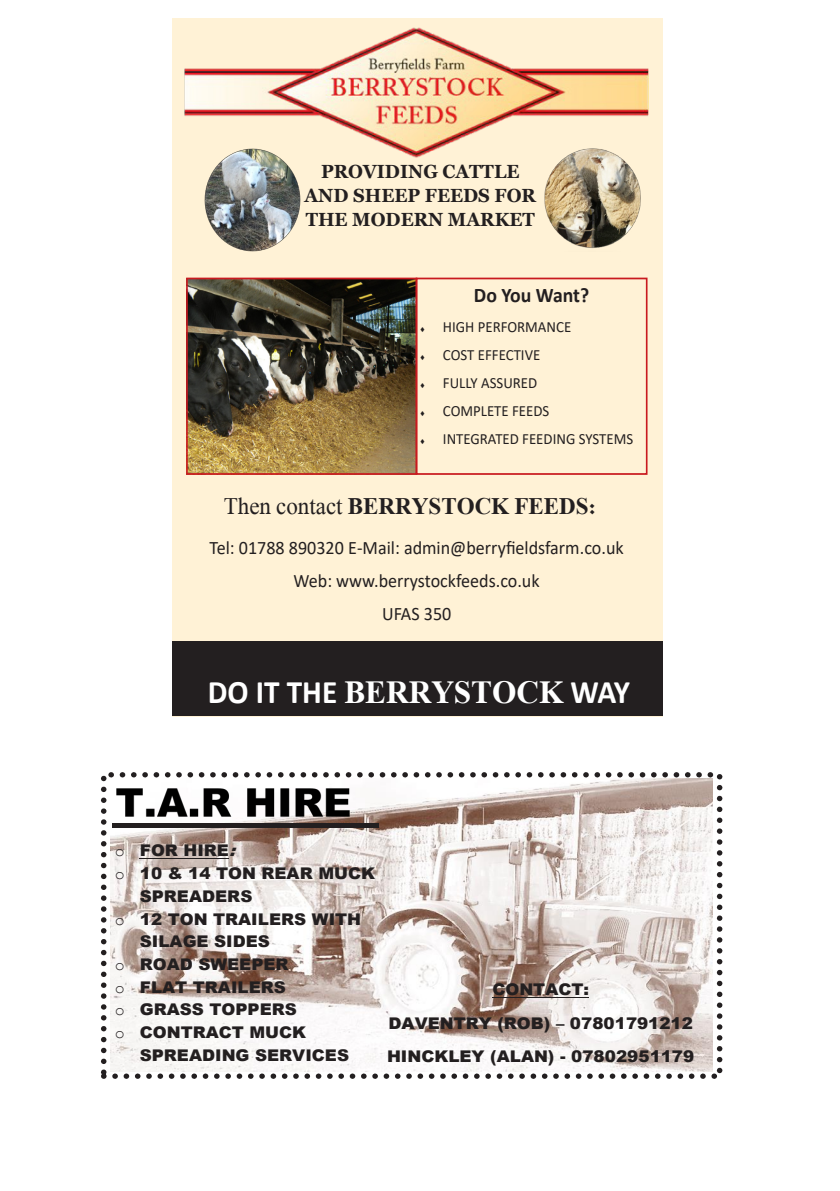
<style>
.page{position:relative;width:840px;height:1191px;background:#fff}
.page>*{position:absolute;margin:0;border:0;box-sizing:border-box;transform-origin:0 0}
.t1{font:700 33px "Calibri";color:#fff;scale:.95 1}
.t2{font:700 24.2px "David";color:#231f20;scale:.95 1}
.t3{font:700 20.8px "Calibri";letter-spacing:-.005em;color:#231f20;scale:.95 1}
.t4{font:19px/32.8px "Calibri";color:#231f20;text-align:center;scale:.95 1}
.t5{font:700 19px/24.2px "Georgia";color:#231f20;text-align:center;scale:.95 1}
.t6{font:900 16.2px/33.4px "Arial";color:#231f20;text-align:center;scale:1.04 1}
.t7{font:15.6px "Calibri";color:#231f20;scale:.95 1}
.s1{font-weight:400}
.s2{font-family:"David"}
.s3{font-family:"Courier New";font-weight:400}
.s4{font-style:italic}
</style>
<div class="page">
<div style="left:172px;top:18px;width:490px;height:698px;background:#fff2d6"></div>
<img style="left:189px;top:281px;width:225px;height:191px">
<div style="left:186px;top:278px;width:231px;height:197px;border:2px solid #c91a1f"></div>
<div style="left:172px;top:641px;width:490px;height:75px;background:#231f20"></div>
<div style="left:415px;top:278px;width:232px;height:197px;border:2px solid #c91a1f"></div>
<img style="left:184px;top:27px;width:465px;height:131px">
<img style="left:205px;top:149px;width:95px;height:102px">
<img style="left:540px;top:149px;width:104px;height:99px">
<div style="left:101px;top:772px;width:621px;height:307px;border:5px dashed #231f20"></div>
<img style="left:110px;top:778px;width:602px;height:293px">
<img style="left:117px;top:788px;width:232px;height:28px">
<hr style="left:140px;top:858px;width:89px;height:1px;background:#231f20">
<hr style="left:113px;top:823px;width:265px;height:4px;background:#231f20">
<hr style="left:492px;top:997px;width:96px;height:1px;background:#231f20">
<p class="t5" style="left:304px;top:159px;width:245px">PROVIDING CATTLE<br>AND SHEEP FEEDS FOR<br>THE MODERN MARKET</p>
<p class="t3" style="left:473px;top:280px;width:123px">Do You Want?</p>
<p class="t7" style="left:419px;top:316px;width:161px">◻ HIGH PERFORMANCE</p>
<p class="t7" style="left:419px;top:344px;width:128px">◻ COST EFFECTIVE</p>
<p class="t7" style="left:419px;top:372px;width:125px">◻ FULLY ASSURED</p>
<p class="t7" style="left:419px;top:400px;width:138px">◻ COMPLETE FEEDS</p>
<p class="t7" style="left:419px;top:428px;width:226px">◻ INTEGRATED FEEDING SYSTEMS</p>
<p class="t2" style="left:224px;top:492px;width:394px"><span class="s1">Then contact</span> BERRYSTOCK FEEDS:</p>
<p class="t4" style="left:209px;top:531px;width:437px">Tel: 01788 890320 E-Mail: admin@berryfieldsfarm.co.uk<br>Web: www.berrystockfeeds.co.uk<br>UFAS 350</p>
<p class="t1" style="left:208px;top:669px;width:445px">DO IT THE <span class="s2">BERRYSTOCK</span> WAY</p>
<p class="t6" style="left:115px;top:833px;width:124px"><span class="s3">o</span> FOR HIRE<span class="s4">:</span></p>
<p class="t6" style="left:115px;top:856px;width:252px"><span class="s3">o</span> 10 &amp; 14 TON REAR MUCK</p>
<p class="t6" style="left:140px;top:878px;width:110px">SPREADERS</p>
<p class="t6" style="left:115px;top:901px;width:238px"><span class="s3">o</span> 12 TON TRAILERS WITH</p>
<p class="t6" style="left:140px;top:924px;width:127px">SILAGE SIDES</p>
<p class="t6" style="left:115px;top:947px;width:168px"><span class="s3">o</span> ROAD SWEEPER</p>
<p class="t6" style="left:115px;top:969px;width:166px"><span class="s3">o</span> FLAT TRAILERS</p>
<p class="t6" style="left:115px;top:992px;width:176px"><span class="s3">o</span> GRASS TOPPERS</p>
<p class="t6" style="left:115px;top:1015px;width:185px"><span class="s3">o</span> CONTRACT MUCK</p>
<p class="t6" style="left:140px;top:1038px;width:203px">SPREADING SERVICES</p>
<p class="t6" style="left:387px;top:972px;width:297px">CONTACT:<br>DAVENTRY (ROB) – 07801791212<br>HINCKLEY (ALAN) - 07802951179</p>
</div>
